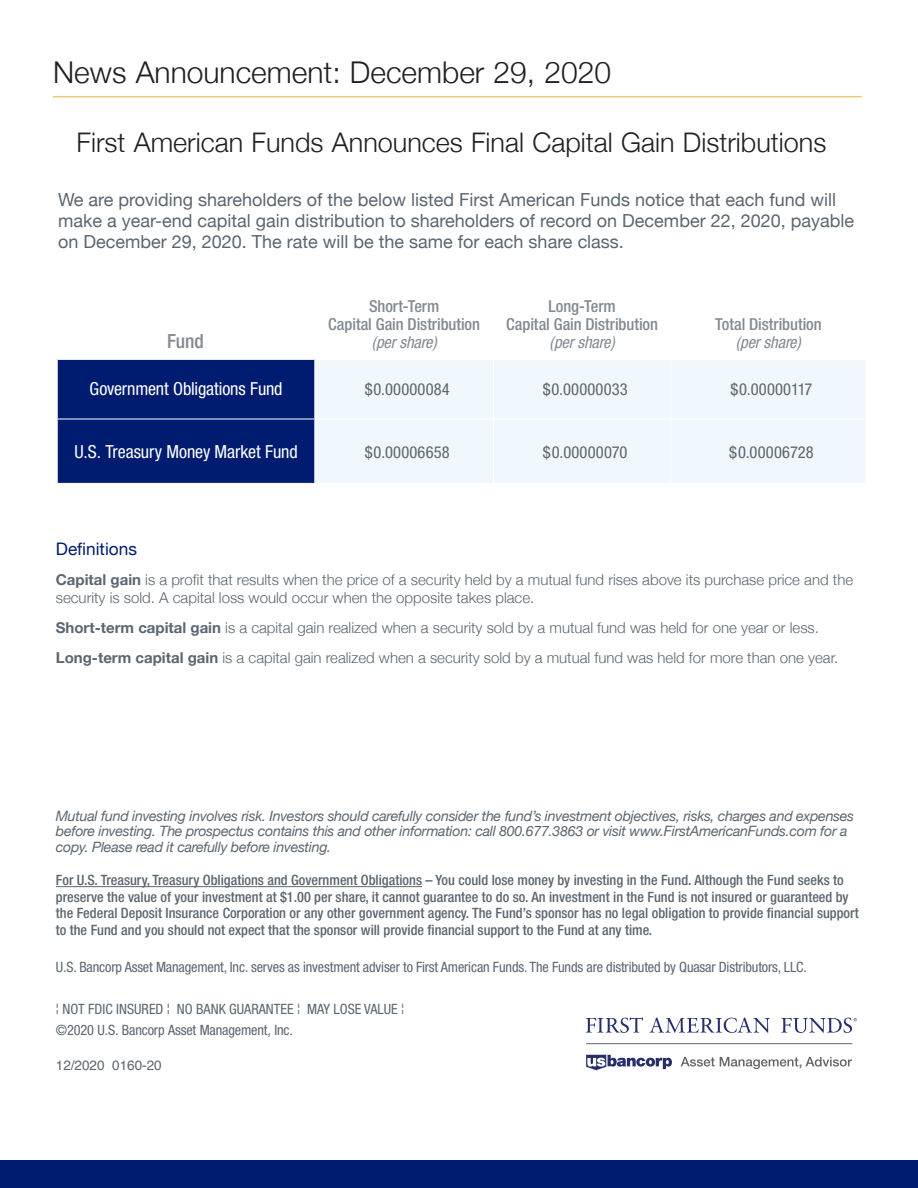
<style>
.page{position:relative;width:918px;height:1188px;background:#fff}
.page>*{position:absolute;margin:0;border:0;box-sizing:border-box;transform-origin:0 0}
.t1{font:300 30px "Helvetica Neue";color:#231f20}
.t2{font:300 27px "Helvetica Neue";color:#231f20}
.t3{font:500 condensed 19.5px "Helvetica Neue";color:#818a92}
.Pa0{font:18px/21px "Helvetica Neue";color:#5a6670}
.t4{font:condensed 18px "Helvetica Neue";letter-spacing:-.01em;color:#fff}
.Pa0-2{font:17.25px "Helvetica Neue";color:#001c70}
.t5{font:500 condensed 16.5px "Helvetica Neue";letter-spacing:-.005em;color:#818a92}
.t6{font:condensed 16.5px "Helvetica Neue";letter-spacing:.015em;color:#5a6670}
.t7{font:italic condensed 16.5px "Helvetica Neue";letter-spacing:-.005em;color:#818a92}
.Pa0-3{font:300 15px/18.1px "Helvetica Neue";color:#5a6670}
.t8{font:500 condensed 14.25px/16.5px "Helvetica Neue";color:#5a6670}
.t9{font:italic 14.25px/14.2px "Helvetica Neue";letter-spacing:-.02em;color:#5a6670}
.t10{font:condensed 14.25px "Helvetica Neue";letter-spacing:-.01em;color:#5a6670}
.t11{font:13.5px "Helvetica";color:#5a6670}
.s1{font-weight:700}
</style>
<div class="page">
<hr style="left:56px;top:886px;width:366px;height:1px;background:#5a6670">
<hr style="left:53px;top:96px;width:809px;height:1px;background:#e0b030">
<div style="left:0;top:1160px;width:918px;height:28px;background:#001c70"></div>
<svg style="left:586px;top:1055px;width:86px;height:15px"></svg>
<svg style="left:681px;top:1057px;width:171px;height:12px"></svg>
<hr style="left:586px;top:1043px;width:266px;height:1px;background:#636466">
<svg style="left:586px;top:1017px;width:57px;height:16px"></svg>
<svg style="left:650px;top:1017px;width:120px;height:16px"></svg>
<svg style="left:781px;top:1018px;width:76px;height:15px"></svg>
<div style="left:58px;top:360px;width:256px;height:123px;background:#001c70"></div>
<div style="left:316px;top:360px;width:549px;height:123px;background:#f0f7fd"></div>
<hr style="left:670px;top:360px;width:1px;height:59px;background:#fff">
<hr style="left:493px;top:360px;width:1px;height:59px;background:#fff">
<hr style="left:58px;top:419px;width:257px;height:1px;background:#fff">
<hr style="left:315px;top:419px;width:179px;height:1px;background:#fff">
<hr style="left:494px;top:419px;width:177px;height:1px;background:#fff">
<hr style="left:671px;top:419px;width:195px;height:1px;background:#fff">
<hr style="left:493px;top:419px;width:1px;height:64px;background:#fff">
<hr style="left:670px;top:419px;width:1px;height:64px;background:#fff">
<svg style="left:57px;top:360px;width:1px;height:59px"></svg>
<svg style="left:57px;top:419px;width:1px;height:64px"></svg>
<p class="t1" style="left:53px;top:54px;width:560px">News Announcement: December 29, 2020</p>
<p class="t2" style="left:77px;top:126px;width:751px">First American Funds Announces Final Capital Gain Distributions</p>
<p class="Pa0" style="left:58px;top:189px;width:797px">We are providing shareholders of the below listed First American Funds notice that each fund will make a year-end capital gain distribution to shareholders of record on December 22, 2020, payable on December 29, 2020. The rate will be the same for each share class.</p>
<p class="t3" style="left:167px;top:330px;width:38px">Fund</p>
<p class="t5" style="left:369px;top:297px;width:72px">Short-Term</p>
<p class="t5" style="left:328px;top:315px;width:153px">Capital Gain Distribution</p>
<p class="t7" style="left:372px;top:333px;width:66px">(per share)</p>
<p class="t5" style="left:549px;top:297px;width:69px">Long-Term</p>
<p class="t5" style="left:506px;top:315px;width:153px">Capital Gain Distribution</p>
<p class="t7" style="left:550px;top:333px;width:66px">(per share)</p>
<p class="t5" style="left:715px;top:315px;width:108px">Total Distribution</p>
<p class="t7" style="left:736px;top:333px;width:66px">(per share)</p>
<p class="t4" style="left:90px;top:378px;width:195px">Government Obligations Fund</p>
<p class="t6" style="left:365px;top:380px;width:87px">$0.00000084</p>
<p class="t6" style="left:543px;top:380px;width:87px">$0.00000033</p>
<p class="t6" style="left:730px;top:380px;width:84px">$0.00000117</p>
<p class="t4" style="left:74px;top:442px;width:225px">U.S. Treasury Money Market Fund</p>
<p class="t6" style="left:365px;top:442px;width:87px">$0.00006658</p>
<p class="t6" style="left:543px;top:442px;width:86px">$0.00000070</p>
<p class="t6" style="left:729px;top:442px;width:86px">$0.00006728</p>
<p class="Pa0-2" style="left:56px;top:539px;width:83px">Definitions</p>
<p class="Pa0-3" style="left:56px;top:570px;width:799px"><span class="s1">Capital gain</span> is a profit that results when the price of a security held by a mutual fund rises above its purchase price and the security is sold. A capital loss would occur when the opposite takes place.</p>
<p class="Pa0-3" style="left:56px;top:619px;width:765px"><span class="s1">Short-term capital gain</span> is a capital gain realized when a security sold by a mutual fund was held for one year or less.</p>
<p class="Pa0-3" style="left:56px;top:649px;width:784px"><span class="s1">Long-term capital gain</span> is a capital gain realized when a security sold by a mutual fund was held for more than one year.</p>
<p class="t9" style="left:56px;top:809px;width:800px">Mutual fund investing involves risk. Investors should carefully consider the fund’s investment objectives, risks, charges and expenses before investing. The prospectus contains this and other information: call 800.677.3863 or visit www.FirstAmericanFunds.com for a</p>
<p class="t9" style="left:56px;top:840px;width:277px">copy. Please read it carefully before investing.</p>
<p class="t8" style="left:56px;top:872px;width:804px">For U.S. Treasury, Treasury Obligations and Government Obligations – You could lose money by investing in the Fund. Although the Fund seeks to preserve the value of your investment at $1.00 per share, it cannot guarantee to do so. An investment in the Fund is not insured or guaranteed by the Federal Deposit Insurance Corporation or any other government agency. The Fund’s sponsor has no legal obligation to provide financial support to the Fund and you should not expect that the sponsor will provide financial support to the Fund at any time.</p>
<p class="t10" style="left:56px;top:959px;width:753px">U.S. Bancorp Asset Management, Inc. serves as investment adviser to First American Funds. The Funds are distributed by Quasar Distributors, LLC.</p>
<p class="t10" style="left:56px;top:1001px;width:350px">¦ NOT FDIC INSURED ¦ NO BANK GUARANTEE ¦ MAY LOSE VALUE ¦</p>
<p class="t10" style="left:56px;top:1022px;width:239px">©2020 U.S. Bancorp Asset Management, Inc.</p>
<p class="t11" style="left:56px;top:1055px;width:107px">12/2020 0160-20</p>
</div>
